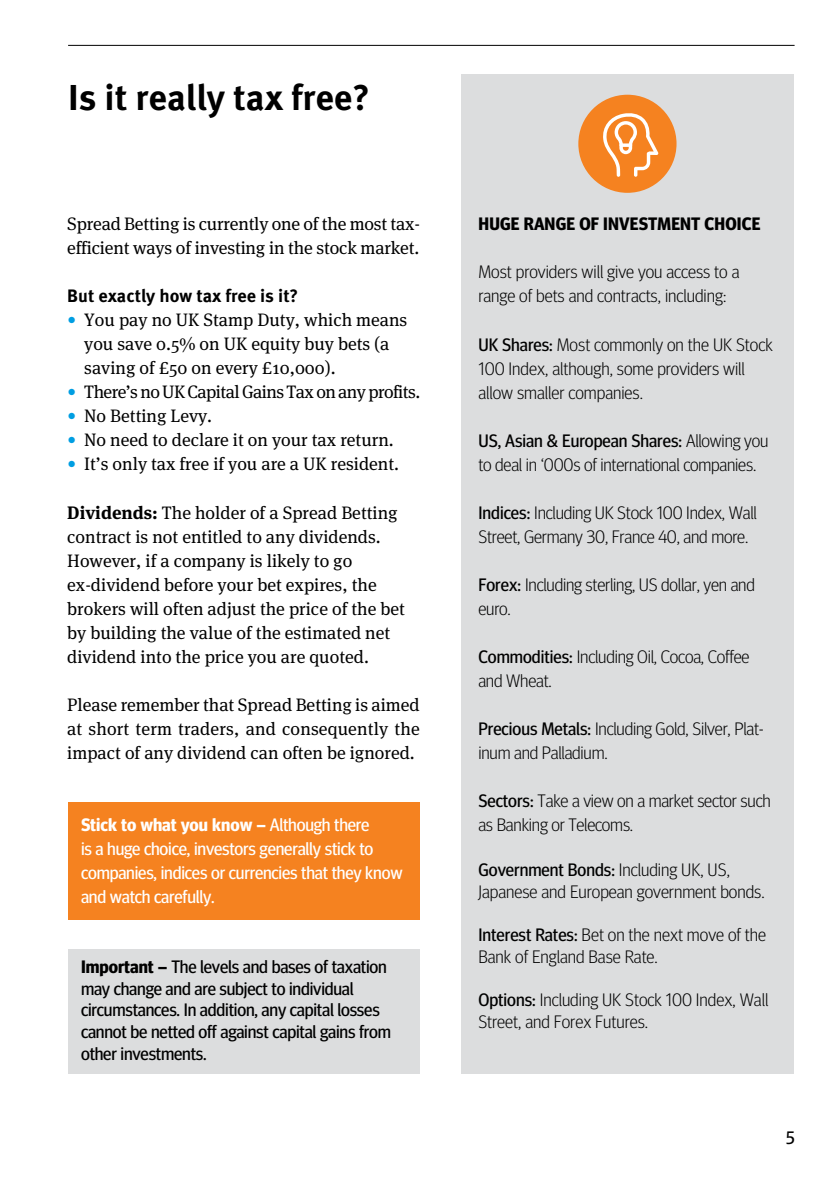
<style>
.page{position:relative;width:840px;height:1191px;background:#fff}
.page>*{position:absolute;margin:0;border:0;box-sizing:border-box;transform-origin:0 0}
.t1{font:700 36px "Meta OT";color:#000}
.t2{font:300 18px/24px "Meta Headline OT";color:#000}
.t3{font:18px/24px "Meta Serif OT";color:#000}
.t4{font:18px/21.6px "Meta Headline OT";letter-spacing:-.01em;color:#000}
.t5{font:18px/24px "Meta Headline OT";letter-spacing:-.01em;color:#fff}
.t6{font:18px "Meta Serif OT";letter-spacing:-.03em;color:#000}
.t7{font:700 18px "Meta Headline OT";letter-spacing:.01em;color:#000}
.t8{font:700 18px "Meta OT";color:#000}
.s1{color:#009ee2}
.s2{font-weight:700}
.s3{font-weight:400}
</style>
<div class="page">
<hr style="left:68px;top:45px;width:726px;height:1px;background:#000">
<div style="left:68px;top:802px;width:352px;height:118px;background:#f58220"></div>
<div style="left:68px;top:949px;width:352px;height:125px;background:#dcddde"></div>
<div style="left:461px;top:74px;width:332px;height:1000px;background:#dcddde"></div>
<div style="left:578px;top:95px;width:98px;height:98px;background:#f58220;border-radius:50%"></div>
<svg style="left:603px;top:113px;width:55px;height:64px"></svg>
<h1 class="t1" style="left:68px;top:75px;width:303px">Is it really tax free?</h1>
<p class="t3" style="left:67px;top:213px;width:354px">Spread Betting is currently one of the most tax&shy;efficient ways of investing in the stock market.</p>
<p class="t8" style="left:67px;top:285px;width:232px">But exactly how tax free is it?</p>
<p class="t3" style="left:84px;top:309px;width:324px;text-indent:-17px"><span class="s1">•</span> You pay no UK Stamp Duty, which means you save 0.5% on UK equity buy bets (a saving of £50 on every £10,000).</p>
<p class="t6" style="left:67px;top:382px;width:354px"><span class="s1">•</span> There’s no UK Capital Gains Tax on any profits.</p>
<p class="t3" style="left:67px;top:405px;width:146px"><span class="s1">•</span> No Betting Levy.</p>
<p class="t3" style="left:67px;top:429px;width:328px"><span class="s1">•</span> No need to declare it on your tax return.</p>
<p class="t3" style="left:67px;top:452px;width:333px"><span class="s1">•</span> It’s only tax free if you are a UK resident.</p>
<p class="t3" style="left:67px;top:501px;width:339px"><span class="s2">Dividends:</span> The holder of a Spread Betting contract is not entitled to any dividends.<br>However, if a company is likely to go ex-dividend before your bet expires, the brokers will often adjust the price of the bet by building the value of the estimated net dividend into the price you are quoted.</p>
<p class="t3" style="left:67px;top:692px;width:354px;text-align:justify">Please remember that Spread Betting is aimed at short term traders, and consequently the impact of any dividend can often be ignored.</p>
<p class="t5" style="left:81px;top:812px;width:323px"><span class="s2">Stick to what you know –</span> Although there<br>is a huge choice, investors generally stick to companies, indices or currencies that they know and watch carefully.</p>
<p class="t4" style="left:81px;top:955px;width:311px"><span class="s2">Important –</span> The levels and bases of taxation may change and are subject to individual circumstances. In addition, any capital losses cannot be netted off against capital gains from other investments.</p>
<p class="t7" style="left:478px;top:213px;width:283px">HUGE RANGE OF INVESTMENT CHOICE</p>
<p class="t2" style="left:478px;top:260px;width:262px">Most providers will give you access to a range of bets and contracts, including:</p>
<p class="t2" style="left:478px;top:332px;width:295px"><span class="s3">UK Shares:</span> Most commonly on the UK Stock<br>100 Index, although, some providers will allow smaller companies.</p>
<p class="t2" style="left:478px;top:428px;width:291px"><span class="s3">US, Asian &amp; European Shares:</span> Allowing you to deal in ‘000s of international companies.</p>
<p class="t2" style="left:478px;top:500px;width:280px"><span class="s3">Indices:</span> Including UK Stock 100 Index, Wall<br>Street, Germany 30, France 40, and more.</p>
<p class="t2" style="left:478px;top:572px;width:278px"><span class="s3">Forex:</span> Including sterling, US dollar, yen and euro.</p>
<p class="t2" style="left:478px;top:644px;width:272px"><span class="s3">Commodities:</span> Including Oil, Cocoa, Coffee and Wheat.</p>
<p class="t2" style="left:478px;top:716px;width:287px"><span class="s3">Precious Metals:</span> Including Gold, Silver, Plat&shy;inum and Palladium.</p>
<p class="t2" style="left:478px;top:788px;width:294px"><span class="s3">Sectors:</span> Take a view on a market sector such as Banking or Telecoms.</p>
<p class="t2" style="left:478px;top:858px;width:288px;line-height:21.6px"><span class="s3">Government Bonds:</span> Including UK, US,<br>Japanese and European government bonds.</p>
<p class="t2" style="left:478px;top:923px;width:289px;line-height:21.6px"><span class="s3">Interest Rates:</span> Bet on the next move of the<br>Bank of England Base Rate.</p>
<p class="t2" style="left:478px;top:988px;width:291px;line-height:21.6px"><span class="s3">Options:</span> Including UK Stock 100 Index, Wall<br>Street, and Forex Futures.</p>
<p class="t4" style="left:785px;top:1126px;width:10px">5</p>
</div>
